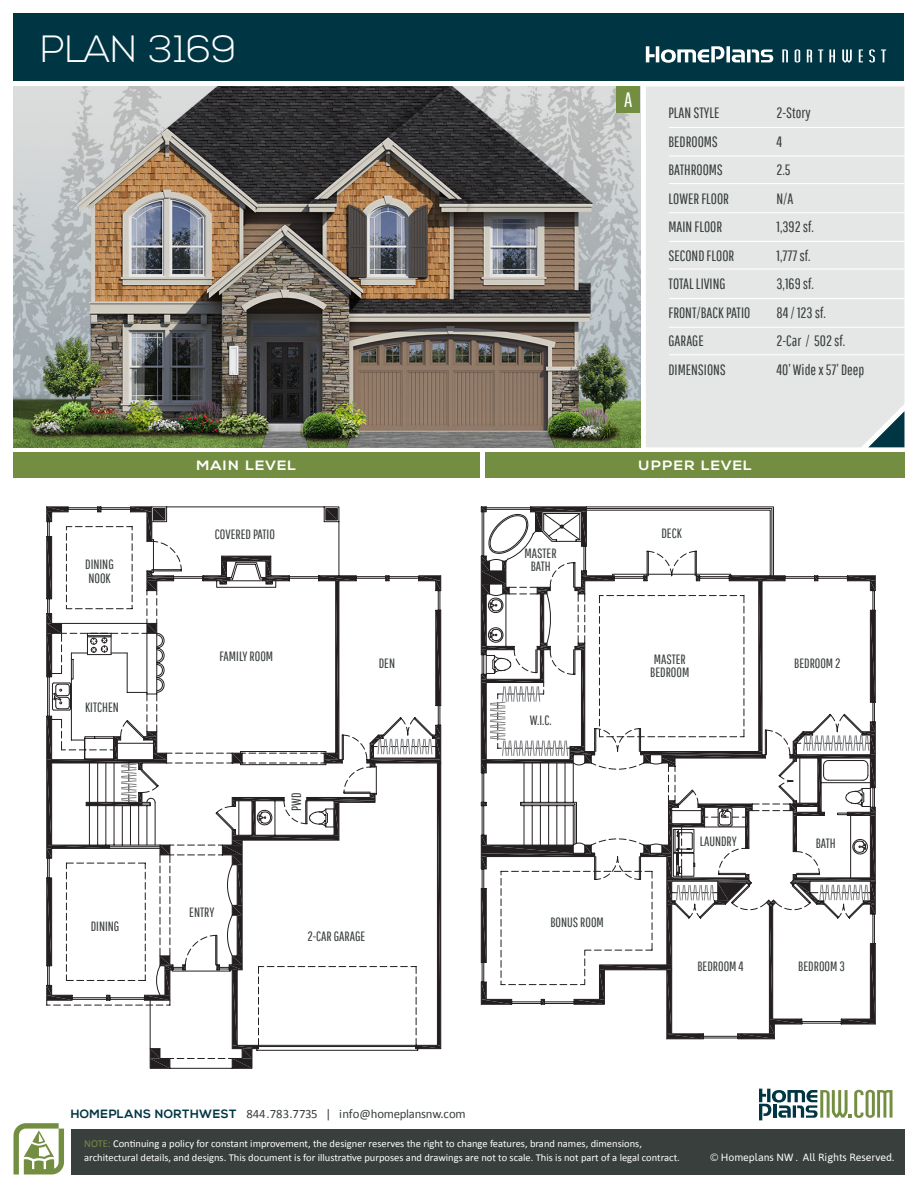
<style>
.page{position:relative;width:918px;height:1188px;background:#fff}
.page>*{position:absolute;margin:0;border:0;box-sizing:border-box;transform-origin:0 0}
.t1{font:300 37.95px "Nexa";color:#fff}
.t2{font:20.85px "Pathway Gothic One";color:#fff}
.t3{font:15px "Pathway Gothic One";color:#393f3d}
.t4{font:13.5px/13.5px "Pathway Gothic One";color:#393f3d;text-align:center}
.t5{font:700 13.5px "Nexa";letter-spacing:.08em;color:#fff;scale:1.11 1}
.t6{font:700 13.5px "Nexa";letter-spacing:.06em;color:#fff;scale:1.11 1}
.t7{font:12.75px "Calibri";letter-spacing:-.02em;color:#393f3d}
.t8{font:10.5px/13.5px "Calibri";color:#fff}
.t9{font:10.5px "Asap";color:#fff}
.s1{font-family:"Nexa";font-weight:700;font-size:12px;color:#003644}
.s2{color:#738e41}
</style>
<div class="page">
<div style="left:14px;top:14px;width:890px;height:67px;background:#003644"></div>
<div style="left:646px;top:86px;width:258px;height:361px;background:#e5e7e7"></div>
<hr style="left:669px;top:127px;width:240px;height:1px;background:#fff">
<hr style="left:669px;top:156px;width:240px;height:1px;background:#fff">
<hr style="left:669px;top:183px;width:236px;height:1px;background:#fff">
<img style="left:14px;top:86px;width:626px;height:361px">
<svg style="left:868px;top:411px;width:36px;height:36px"></svg>
<div style="left:616px;top:86px;width:24px;height:27px;background:#738e41"></div>
<hr style="left:669px;top:212px;width:240px;height:1px;background:#fff">
<hr style="left:669px;top:241px;width:240px;height:1px;background:#fff">
<hr style="left:669px;top:268px;width:236px;height:1px;background:#fff">
<hr style="left:669px;top:298px;width:240px;height:1px;background:#fff">
<hr style="left:669px;top:327px;width:240px;height:1px;background:#fff">
<hr style="left:669px;top:354px;width:236px;height:1px;background:#fff">
<div style="left:485px;top:453px;width:419px;height:25px;background:#738e41"></div>
<div style="left:14px;top:453px;width:466px;height:25px;background:#738e41"></div>
<svg style="left:818px;top:49px;width:5px;height:13px"></svg>
<svg style="left:842px;top:49px;width:10px;height:13px"></svg>
<svg style="left:869px;top:49px;width:6px;height:14px"></svg>
<svg style="left:795px;top:49px;width:5px;height:14px"></svg>
<svg style="left:807px;top:49px;width:5px;height:13px"></svg>
<svg style="left:829px;top:49px;width:6px;height:13px"></svg>
<svg style="left:859px;top:49px;width:4px;height:13px"></svg>
<svg style="left:782px;top:49px;width:6px;height:13px"></svg>
<svg style="left:881px;top:49px;width:5px;height:13px"></svg>
<svg style="left:646px;top:46px;width:127px;height:17px"></svg>
<div style="left:71px;top:1129px;width:833px;height:45px;background:#393f3d"></div>
<svg style="left:14px;top:1123px;width:50px;height:52px"></svg>
<svg style="left:759px;top:1089px;width:134px;height:31px"></svg>
<svg style="left:46px;top:506px;width:395px;height:563px"></svg>
<svg style="left:481px;top:507px;width:394px;height:532px"></svg>
<svg style="left:490px;top:686px;width:379px;height:214px"></svg>
<p class="t1" style="left:40px;top:28px;width:198px">PLAN 3169</p>
<p class="t2" style="left:624px;top:87px;width:10px">A</p>
<p class="t3" style="left:669px;top:104px;width:53px">PLAN STYLE</p>
<p class="t3" style="left:777px;top:104px;width:36px">2-Story</p>
<p class="t3" style="left:669px;top:132px;width:51px">BEDROOMS</p>
<p class="t3" style="left:777px;top:132px;width:7px">4</p>
<p class="t3" style="left:669px;top:161px;width:56px">BATHROOMS</p>
<p class="t3" style="left:777px;top:161px;width:16px">2.5</p>
<p class="t3" style="left:669px;top:189px;width:62px">LOWER FLOOR</p>
<p class="t3" style="left:777px;top:189px;width:19px">N/A</p>
<p class="t3" style="left:669px;top:218px;width:55px">MAIN FLOOR</p>
<p class="t3" style="left:777px;top:218px;width:39px">1,392 sf.</p>
<p class="t3" style="left:669px;top:246px;width:67px">SECOND FLOOR</p>
<p class="t3" style="left:777px;top:246px;width:36px">1,777 sf.</p>
<p class="t3" style="left:669px;top:275px;width:59px">TOTAL LIVING</p>
<p class="t3" style="left:777px;top:275px;width:39px">3,169 sf.</p>
<p class="t3" style="left:669px;top:303px;width:83px">FRONT/BACK PATIO</p>
<p class="t3" style="left:777px;top:303px;width:51px">84 / 123 sf.</p>
<p class="t3" style="left:669px;top:332px;width:37px">GARAGE</p>
<p class="t3" style="left:777px;top:332px;width:70px">2-Car / 502 sf.</p>
<p class="t3" style="left:669px;top:360px;width:59px">DIMENSIONS</p>
<p class="t3" style="left:777px;top:360px;width:89px">40’ Wide x 57’ Deep</p>
<p class="t6" style="left:197px;top:457px;width:91px">MAIN LEVEL</p>
<p class="t5" style="left:638px;top:457px;width:104px">UPPER LEVEL</p>
<p class="t4" style="left:85px;top:558px;width:30px">DINING</p>
<p class="t4" style="left:88px;top:571px;width:24px">NOOK</p>
<p class="t4" style="left:85px;top:700px;width:35px">KITCHEN</p>
<p class="t4" style="left:91px;top:919px;width:30px">DINING</p>
<p class="t4" style="left:215px;top:527px;width:62px">COVERED PATIO</p>
<p class="t4" style="left:525px;top:546px;width:34px">MASTER<br>BATH</p>
<p class="t4" style="left:661px;top:526px;width:22px">DECK</p>
<p class="t4" style="left:220px;top:649px;width:55px">FAMILY ROOM</p>
<p class="t4" style="left:654px;top:652px;width:34px">MASTER</p>
<p class="t4" style="left:650px;top:666px;width:41px">BEDROOM</p>
<p class="t4" style="left:379px;top:656px;width:18px">DEN</p>
<p class="t4" style="left:530px;top:713px;width:23px">W.I.C.</p>
<p class="t4" style="left:189px;top:906px;width:27px">ENTRY</p>
<p class="t4" style="left:289px;top:811px;width:20px;rotate:-90deg">PWD</p>
<p class="t4" style="left:307px;top:929px;width:60px">2-CAR GARAGE</p>
<p class="t4" style="left:550px;top:915px;width:55px">BONUS ROOM</p>
<p class="t4" style="left:700px;top:834px;width:39px">LAUNDRY</p>
<p class="t4" style="left:697px;top:959px;width:48px">BEDROOM 4</p>
<p class="t4" style="left:794px;top:656px;width:48px">BEDROOM 2</p>
<p class="t4" style="left:816px;top:836px;width:22px">BATH</p>
<p class="t4" style="left:798px;top:959px;width:48px">BEDROOM 3</p>
<p class="t7" style="left:71px;top:1106px;width:396px"><span class="s1">HOMEPLANS NORTHWEST</span> 844.783.7735 | info@homeplansnw.com</p>
<p class="t8" style="left:84px;top:1137px;width:597px"><span class="s2">NOTE:</span> Continuing a policy for constant improvement, the designer reserves the right to change features, brand names, dimensions, architectural details, and designs. This document is for illustrative purposes and drawings are not to scale. This is not part of a legal contract.</p>
<p class="t9" style="left:710px;top:1151px;width:185px">© Homeplans NW . All Rights Reserved.</p>
</div>
